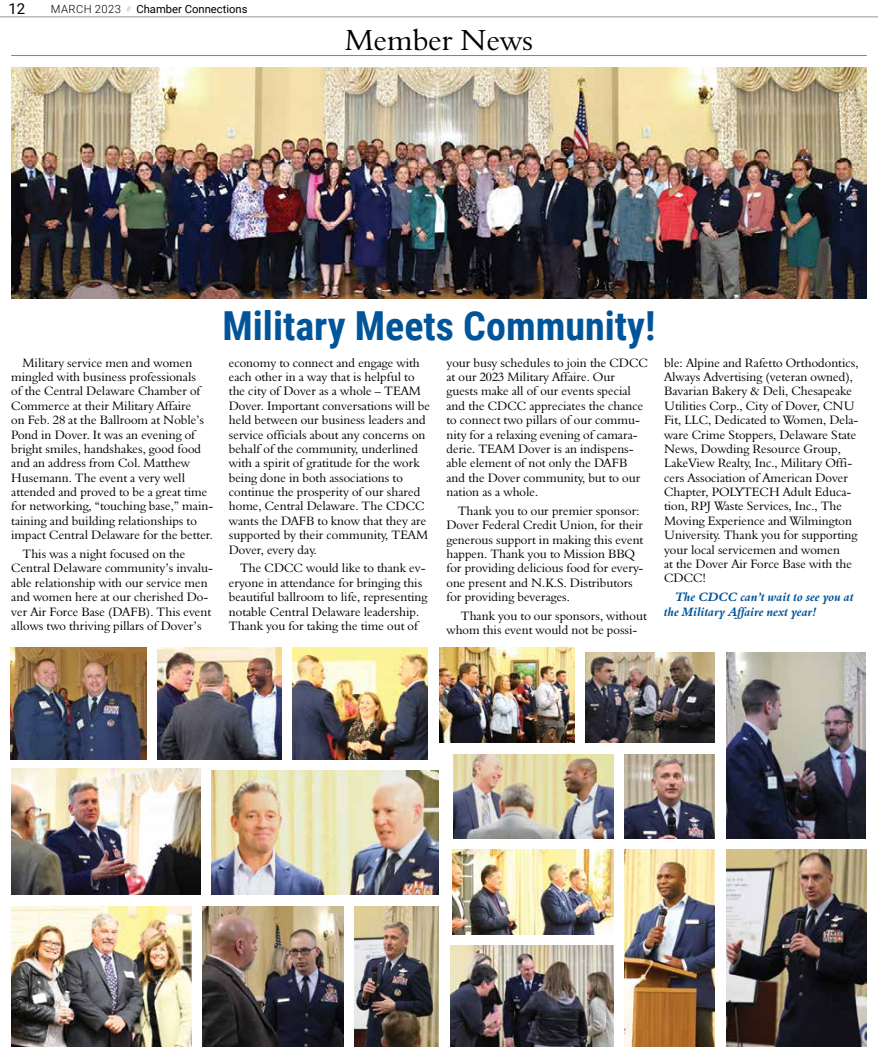
<style>
.page{position:relative;width:878px;height:1058px;background:#fff}
.page>*{position:absolute;margin:0;border:0;box-sizing:border-box;transform-origin:0 0}
.t1{font:700 40px "Roboto Condensed";color:#005499}
.t2{font:30px "Aldine 401 BT Roman A";color:#000}
.t3{font:15px "Roboto";color:#000}
.t4{font:12.5px/14.4px "Aldine 401 BT Roman A";color:#000}
.t5{font:12.5px/14.4px "Aldine 401 BT Bold Italic A";color:#005499}
.t6{font:11.25px "Roboto";color:#000}
.t7{font:300 11.25px "Roboto";letter-spacing:.035em;color:#000}
</style>
<div class="page">
<hr style="left:0;top:17px;width:878px;height:1px;background:#939598">
<hr style="left:11px;top:55px;width:855px;height:1px;background:#f04e58">
<img style="left:11px;top:68px;width:855px;height:230px">
<img style="left:158px;top:647px;width:123px;height:112px">
<img style="left:11px;top:768px;width:189px;height:126px">
<img style="left:453px;top:754px;width:160px;height:84px">
<img style="left:292px;top:647px;width:136px;height:112px">
<img style="left:211px;top:771px;width:228px;height:123px">
<img style="left:624px;top:849px;width:90px;height:197px">
<img style="left:439px;top:647px;width:135px;height:95px">
<img style="left:11px;top:906px;width:180px;height:140px">
<img style="left:452px;top:849px;width:161px;height:85px">
<img style="left:726px;top:849px;width:140px;height:197px">
<img style="left:354px;top:906px;width:85px;height:140px">
<img style="left:624px;top:754px;width:90px;height:84px">
<img style="left:585px;top:652px;width:129px;height:90px">
<img style="left:726px;top:652px;width:139px;height:186px">
<img style="left:450px;top:945px;width:163px;height:101px">
<img style="left:202px;top:906px;width:141px;height:140px">
<img style="left:11px;top:647px;width:136px;height:112px">
<p class="t3" style="left:8px;top:-2px;width:18px">12</p>
<p class="t6" style="left:136px;top:1px;width:113px">Chamber Connections</p>
<p class="t7" style="left:51px;top:1px;width:82px">MARCH 2023 <sup>//</sup></p>
<h2 class="t2" style="left:345px;top:21px;width:190px">Member News</h2>
<p class="t4" style="left:11px;top:355px;width:203px;text-indent:11px">Military service men and women mingled with business professionals<br>of the Central Delaware Chamber of Commerce at their Military Affaire<br>on Feb. 28 at the Ballroom at Noble’s Pond in Dover. It was an evening of bright smiles, handshakes, good food and an address from Col. Matthew Husemann. The event a very well attended and proved to be a great time for networking, “touching base,” main&shy;taining and building relationships to impact Central Delaware for the better.</p>
<p class="t4" style="left:11px;top:546px;width:203px;text-indent:11px">This was a night focused on the Central Delaware community’s invalu&shy;able relationship with our service men and women here at our cherished Do&shy;ver Air Force Base (DAFB). This event allows two thriving pillars of Dover’s</p>
<h1 class="t1" style="left:222px;top:297px;width:434px">Military Meets Community!</h1>
<p class="t4" style="left:229px;top:355px;width:203px">economy to connect and engage with each other in a way that is helpful to the city of Dover as a whole – TEAM Dover. Important conversations will be held between our business leaders and service officials about any concerns on behalf of the community, underlined with a spirit of gratitude for the work being done in both associations to continue the prosperity of our shared home, Central Delaware. The CDCC wants the DAFB to know that they are supported by their community, TEAM Dover, every day.</p>
<p class="t4" style="left:229px;top:561px;width:200px;text-indent:11px">The CDCC would like to thank ev&shy;eryone in attendance for bringing this beautiful ballroom to life, representing notable Central Delaware leadership.<br>Thank you for taking the time out of</p>
<p class="t4" style="left:446px;top:355px;width:203px">your busy schedules to join the CDCC at our 2023 Military Affaire. Our guests make all of our events special and the CDCC appreciates the chance to connect two pillars of our commu&shy;nity for a relaxing evening of camara&shy;derie. TEAM Dover is an indispens&shy;able element of not only the DAFB and the Dover community, but to our nation as a whole.</p>
<p class="t4" style="left:446px;top:503px;width:198px;text-indent:11px">Thank you to our premier sponsor:<br>Dover Federal Credit Union, for their generous support in making this event happen. Thank you to Mission BBQ for providing delicious food for every&shy;one present and N.K.S. Distributors for providing beverages.</p>
<p class="t4" style="left:446px;top:608px;width:202px;text-indent:14px">Thank you to our sponsors, without whom this event would not be possi-</p>
<p class="t4" style="left:664px;top:355px;width:196px">ble: Alpine and Rafetto Orthodontics, Always Advertising (veteran owned), Bavarian Bakery &amp; Deli, Chesapeake Utilities Corp., City of Dover, CNU Fit, LLC, Dedicated to Women, Dela&shy;ware Crime Stoppers, Delaware State News, Dowding Resource Group, LakeView Realty, Inc., Military Offi&shy;cers Association of American Dover Chapter, POLYTECH Adult Educa&shy;tion, RPJ Waste Services, Inc., The Moving Experience and Wilmington University. Thank you for supporting your local servicemen and women<br>at the Dover Air Force Base with the CDCC!</p>
<p class="t5" style="left:664px;top:589px;width:191px;text-indent:11px">The CDCC can’t wait to see you at the Military Affaire next year!</p>
</div>
